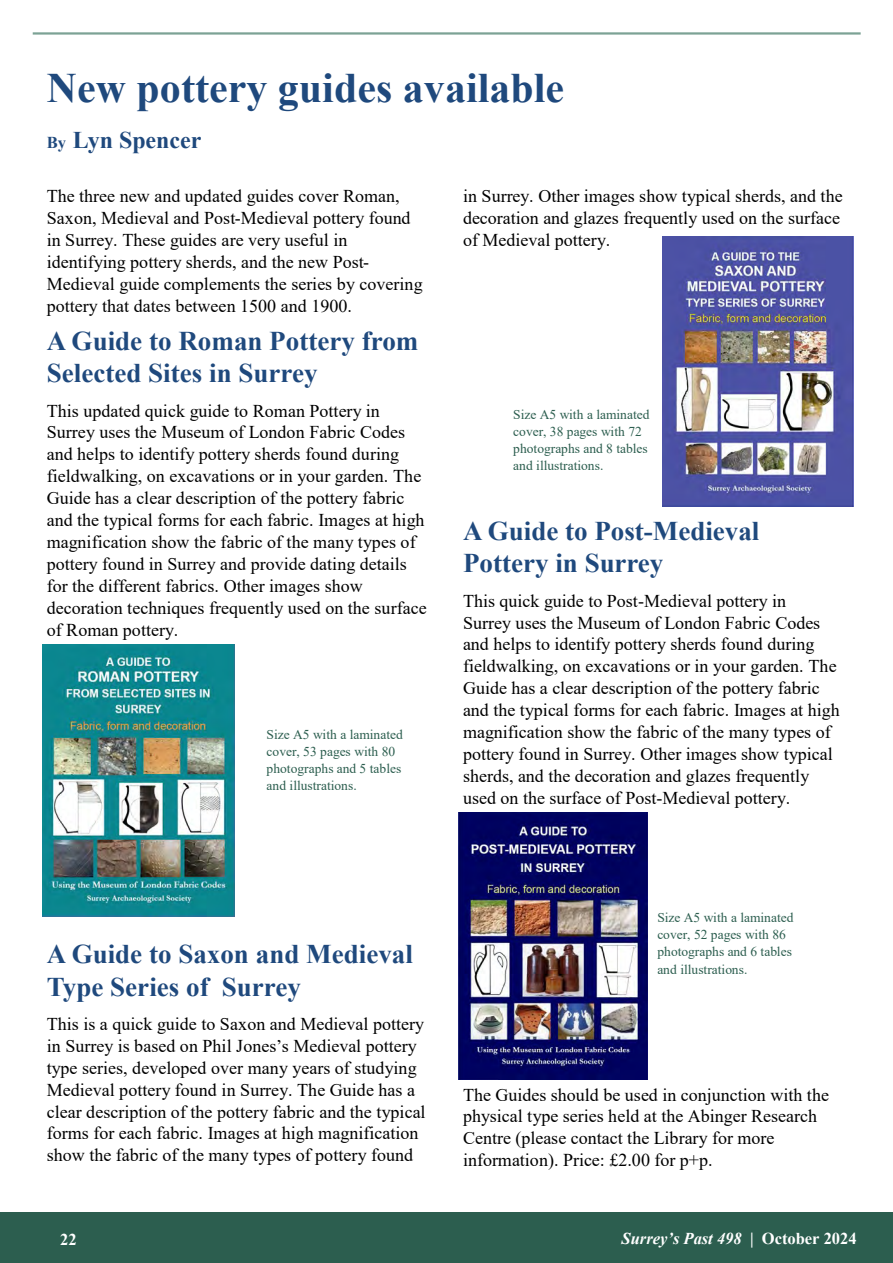
<style>
.page{position:relative;width:893px;height:1263px;background:#fff}
.page>*{position:absolute;margin:0;border:0;box-sizing:border-box;transform-origin:0 0}
.t1{font:700 42px "Times New Roman";color:#1f497d}
.t2{font:700 27px/32.4px "Times New Roman";color:#1f497d}
.t3{font:700 24px "Times New Roman";color:#1f497d}
.t4{font:18px/21.9px "Times New Roman";color:#000}
.t5{font:italic 700 16.5px "Times New Roman";color:#fff}
.t6{font:700 16.5px "Times New Roman";color:#fff}
.t7{font:13.5px/17.1px "Times New Roman";color:#2c5e4f}
.s1{font-size:16.5px}
.s2{font-style:normal}
</style>
<div class="page">
<div style="left:0;top:1212px;width:893px;height:51px;background:#2c5e4f"></div>
<hr style="left:33px;top:32px;width:828px;height:3px;background:#7ca295">
<img style="left:42px;top:645px;width:193px;height:271px">
<img style="left:663px;top:236px;width:190px;height:271px">
<img style="left:459px;top:813px;width:189px;height:267px">
<p class="t1" style="left:47px;top:58px;width:519px">New pottery guides available</p>
<p class="t3" style="left:47px;top:123px;width:156px"><span class="s1">By</span> Lyn Spencer</p>
<p class="t4" style="left:47px;top:185px;width:377px">The three new and updated guides cover Roman, Saxon, Medieval and Post-Medieval pottery found in Surrey. These guides are very useful in identifying pottery sherds, and the new Post-Medieval guide complements the series by covering pottery that dates between 1500 and 1900.</p>
<p class="t2" style="left:47px;top:324px;width:373px">A Guide to Roman Pottery from<br>Selected Sites in Surrey</p>
<p class="t4" style="left:47px;top:399px;width:381px">This updated quick guide to Roman Pottery in Surrey uses the Museum of London Fabric Codes and helps to identify pottery sherds found during fieldwalking, on excavations or in your garden. The Guide has a clear description of the pottery fabric and the typical forms for each fabric. Images at high magnification show the fabric of the many types of pottery found in Surrey and provide dating details for the different fabrics. Other images show decoration techniques frequently used on the surface of Roman pottery.</p>
<p class="t7" style="left:267px;top:726px;width:138px">Size A5 with a laminated cover, 53 pages with 80 photographs and 5 tables and illustrations.</p>
<p class="t4" style="left:463px;top:185px;width:381px">in Surrey. Other images show typical sherds, and the decoration and glazes frequently used on the surface of Medieval pottery.</p>
<p class="t7" style="left:513px;top:405px;width:138px">Size A5 with a laminated cover, 38 pages with 72 photographs and 8 tables and illustrations.</p>
<p class="t2" style="left:463px;top:514px;width:298px">A Guide to Post-Medieval<br>Pottery in Surrey</p>
<p class="t4" style="left:463px;top:589px;width:378px">This quick guide to Post-Medieval pottery in<br>Surrey uses the Museum of London Fabric Codes and helps to identify pottery sherds found during fieldwalking, on excavations or in your garden. The Guide has a clear description of the pottery fabric and the typical forms for each fabric. Images at high magnification show the fabric of the many types of pottery found in Surrey. Other images show typical sherds, and the decoration and glazes frequently used on the surface of Post-Medieval pottery.</p>
<p class="t2" style="left:47px;top:937px;width:368px">A Guide to Saxon and Medieval<br>Type Series of Surrey</p>
<p class="t4" style="left:47px;top:1012px;width:380px">This is a quick guide to Saxon and Medieval pottery in Surrey is based on Phil Jones’s Medieval pottery type series, developed over many years of studying Medieval pottery found in Surrey. The Guide has a clear description of the pottery fabric and the typical forms for each fabric. Images at high magnification show the fabric of the many types of pottery found</p>
<p class="t7" style="left:657px;top:909px;width:138px">Size A5 with a laminated cover, 52 pages with 86 photographs and 6 tables and illustrations.</p>
<p class="t4" style="left:463px;top:1083px;width:367px">The Guides should be used in conjunction with the physical type series held at the Abinger Research Centre (please contact the Library for more information). Price: £2.00 for p+p.</p>
<p class="t6" style="left:60px;top:1228px;width:18px">22</p>
<p class="t5" style="left:621px;top:1227px;width:237px">Surrey’s Past 498 <span class="s2">| October 2024</span></p>
</div>
